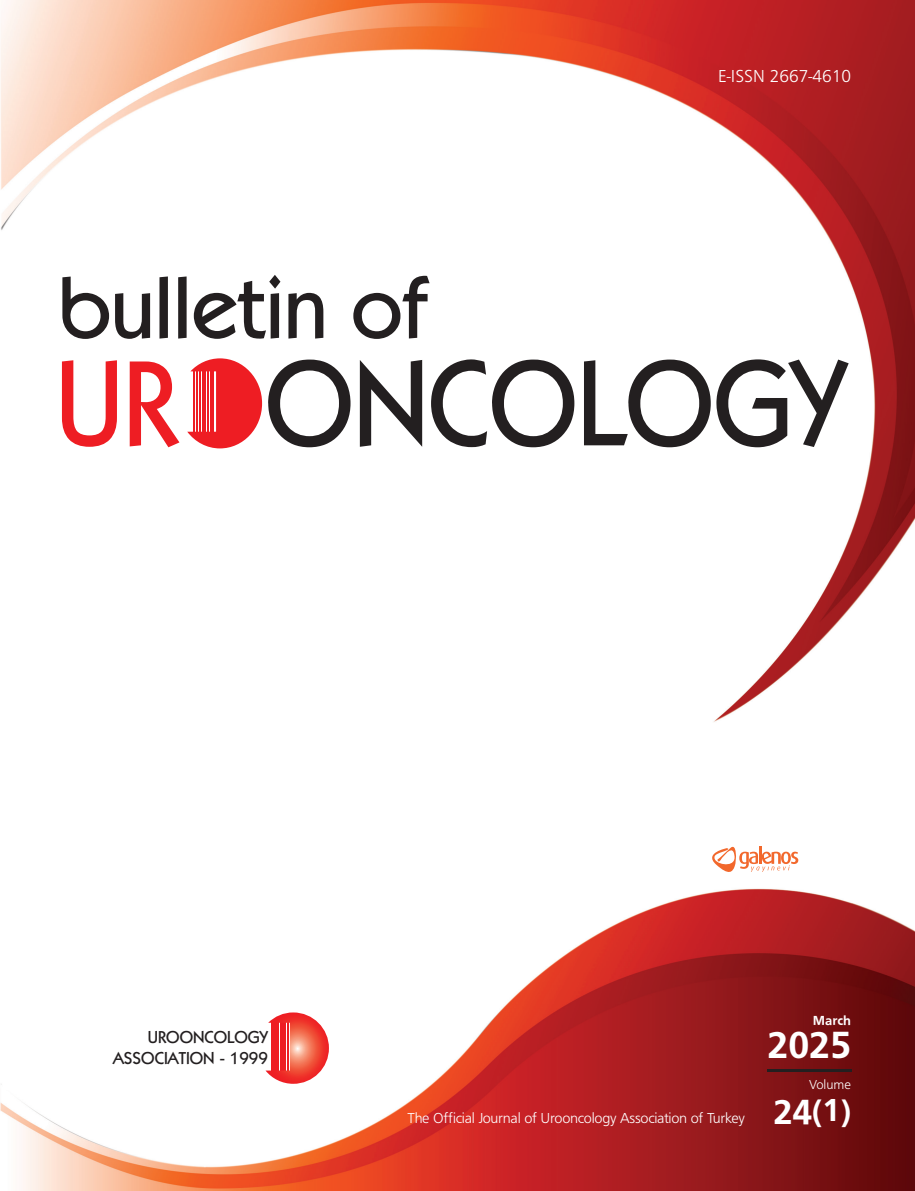
<style>
.page{position:relative;width:915px;height:1191px;background:#fff}
.page>*{position:absolute;margin:0;border:0;box-sizing:border-box;transform-origin:0 0}
.t1{font:121.95px "Kabel Medium Tr";color:#231f20;scale:.93 1}
.t2{font:86.85px "Kabel Medium Tr";color:#231f20}
.t3{font:39px "Frugal Bold Tr";color:#fff}
.t4{font:36px "Frugal Bold Tr";color:#fff}
.t5{font:18px "Frugal Normal Tr";color:#fff}
.t6{font:17.4px/20.9px "Kabel Medium Tr";color:#231f20;text-align:right}
.t7{font:15px "Frugal Normal Tr";letter-spacing:-.02em;color:#fff}
.t8{font:13.5px "Frugal Normal Tr";color:#fff}
.t9{font:13.5px "Frugal Bold Tr";color:#fff}
.s1{color:#ee1d23}
.s2{font-size:30px}
.s3{font-size:33px}
</style>
<div class="page">
<img style="left:0;top:0;width:914px;height:1191px">
<hr style="left:766px;top:1069px;width:84px;height:2px;background:#231f20">
<svg style="left:702px;top:841px;width:96px;height:35px"></svg>
<svg style="left:187px;top:358px;width:75px;height:90px"></svg>
<svg style="left:265px;top:1012px;width:64px;height:71px"></svg>
<p class="t2" style="left:58px;top:254px;width:370px">bulletin of</p>
<p class="t5" style="left:718px;top:65px;width:134px">E-ISSN 2667-4610</p>
<p class="t1" style="left:56px;top:328px;width:849px"><span class="s1">UR</span> ONCOLOGY</p>
<p class="t6" style="left:113px;top:1026px;width:156px">UROONCOLOGY<br>ASSOCIATION - 1999</p>
<p class="t7" style="left:407px;top:1110px;width:339px">The Official Journal of Urooncology Association of Turkey</p>
<p class="t9" style="left:812px;top:1012px;width:40px">March</p>
<p class="t3" style="left:767px;top:1022px;width:85px">2025</p>
<p class="t8" style="left:808px;top:1076px;width:43px">Volume</p>
<p class="t4" style="left:773px;top:1091px;width:79px">24<span class="s2">(</span><span class="s3">1</span><span class="s2">)</span></p>
</div>
